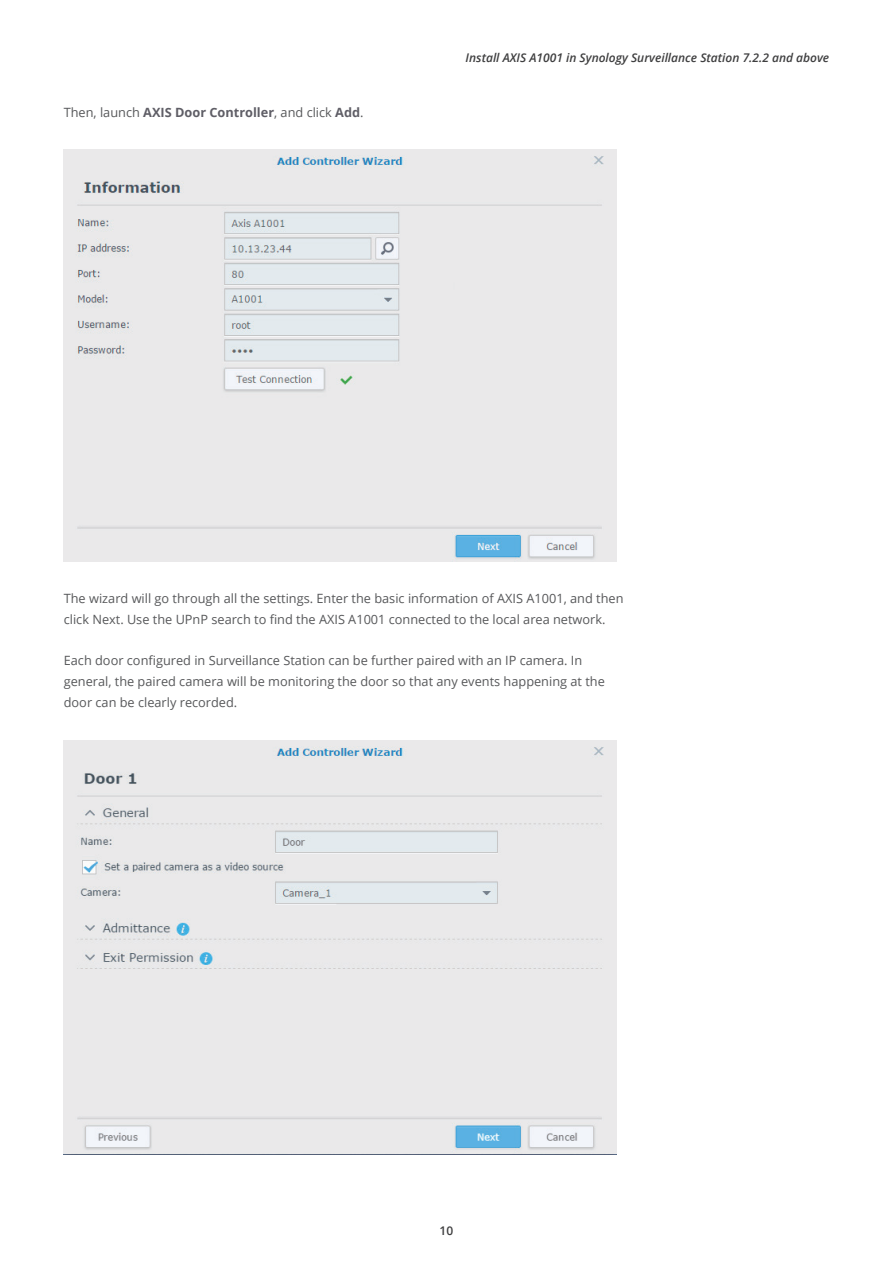
<style>
.page{position:relative;width:893px;height:1263px;background:#fff}
.page>*{position:absolute;margin:0;border:0;box-sizing:border-box;transform-origin:0 0}
.t1{font:12.75px/21.3px "Open Sans";color:#57585a}
.t2{font:italic 600 12px "Open Sans";color:#3e3e3f}
.t3{font:600 12px "Open Sans";color:#3e3e3f}
.s1{font-weight:700;color:#5f5e66}
</style>
<div class="page">
<img style="left:64px;top:150px;width:553px;height:411px">
<img style="left:64px;top:740px;width:553px;height:414px">
<p class="t1" style="left:64px;top:102px;width:301px">Then, launch <span class="s1">AXIS Door Controller</span>, and click <span class="s1">Add</span>.</p>
<p class="t2" style="left:466px;top:49px;width:365px">Install AXIS A1001 in Synology Surveillance Station 7.2.2 and above</p>
<p class="t1" style="left:64px;top:587px;width:561px">The wizard will go through all the settings. Enter the basic information of AXIS A1001, and then click Next. Use the UPnP search to find the AXIS A1001 connected to the local area network.</p>
<p class="t1" style="left:64px;top:649px;width:543px">Each door configured in Surveillance Station can be further paired with an IP camera. In general, the paired camera will be monitoring the door so that any events happening at the door can be clearly recorded.</p>
<p class="t3" style="left:440px;top:1223px;width:15px">10</p>
</div>
